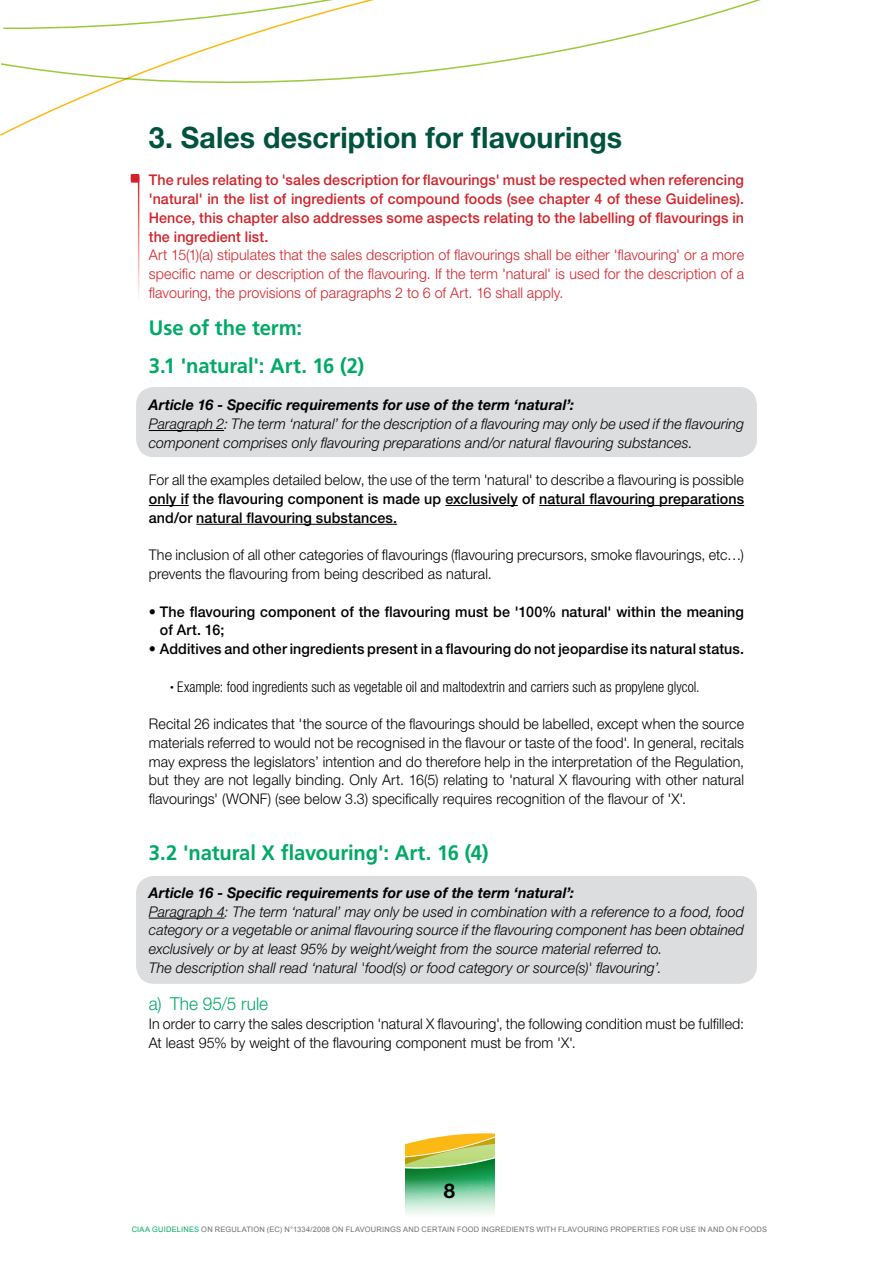
<style>
.page{position:relative;width:893px;height:1263px;background:#fff}
.page>*{position:absolute;margin:0;border:0;box-sizing:border-box;transform-origin:0 0}
.t1{font:700 29.4px "Helvetica Neue LT Std";letter-spacing:.005em;color:#00533d}
.t2{font:700 21px/37.5px "Frutiger LT Std";letter-spacing:-.005em;color:#00a967}
.t3{font:700 20.25px "Helvetica Neue LT Std";color:#000}
.t4{font:300 17.85px "Helvetica Neue LT Std";color:#00a967}
.t5{font:300 14.7px/18.8px "Helvetica Neue LT Std";letter-spacing:.005em;color:#000}
.t6{font:italic 300 14.7px/18.8px "Helvetica Neue LT Std";letter-spacing:.005em;color:#000}
.t7{font:500 14.7px/18.8px "Helvetica Neue LT Std";letter-spacing:.005em;color:#000}
.t8{font:500 14.7px/18.8px "Helvetica Neue LT Std";letter-spacing:.005em;color:#d2232a;text-align:justify}
.t9{font:300 14.7px/18.8px "Helvetica Neue LT Std";letter-spacing:.005em;color:#d2232a;text-align:justify}
.t10{font:italic 700 14.7px "Helvetica Neue LT Std";letter-spacing:.01em;color:#000}
.t11{font:300 condensed 14.7px "Helvetica Neue LT Std";color:#000}
.t12{font:7.5px "Arial";letter-spacing:.02em;color:#6d6e71}
.t13{font:7.5px "Arial";letter-spacing:.025em;color:#00a967}
.s1{font-weight:300}
.s2{font-size:7.5px}
.s3{color:#6d6e71}
</style>
<div class="page">
<svg style="left:405px;top:1133px;width:90px;height:15px"></svg>
<img style="left:405px;top:1148px;width:90px;height:13px">
<img style="left:405px;top:1161px;width:90px;height:18px">
<svg style="left:405px;top:1179px;width:90px;height:35px;background:#9bd7b6"></svg>
<svg style="left:0;top:85px;width:113px;height:51px"></svg>
<svg style="left:1px;top:0;width:760px;height:85px"></svg>
<div style="left:136px;top:387px;width:621px;height:70px;background:#dcddde;border-radius:18px"></div>
<div style="left:136px;top:876px;width:621px;height:108px;background:#dcddde;border-radius:18px"></div>
<hr style="left:149px;top:430px;width:75px;height:1px;background:#000">
<hr style="left:149px;top:505px;width:40px;height:1px;background:#000">
<hr style="left:445px;top:505px;width:73px;height:1px;background:#000">
<hr style="left:539px;top:505px;width:205px;height:1px;background:#000">
<hr style="left:196px;top:524px;width:201px;height:1px;background:#000">
<hr style="left:149px;top:918px;width:76px;height:1px;background:#000">
<hr style="left:138px;top:177px;width:1px;height:123px;background:#d2232a">
<div style="left:131px;top:174px;width:8px;height:9px;background:#d2232a;border-radius:2px"></div>
<h1 class="t1" style="left:149px;top:119px;width:475px">3. Sales description for flavourings</h1>
<p class="t8" style="left:149px;top:171px;width:597px">The rules relating to 'sales description for flavourings' must be respected when referencing 'natural' in the list of ingredients of compound foods (see chapter 4 of these Guidelines).<br>Hence, this chapter also addresses some aspects relating to the labelling of flavourings in the ingredient list.</p>
<p class="t9" style="left:149px;top:245px;width:597px">Art 15(1)(a) stipulates that the sales description of flavourings shall be either 'flavouring' or a more specific name or description of the flavouring. If the term 'natural' is used for the description of a flavouring, the provisions of paragraphs 2 to 6 of Art. 16 shall apply.</p>
<h2 class="t2" style="left:149px;top:309px;width:217px">Use of the term:<br>3.1 'natural': Art. 16 (2)</h2>
<p class="t10" style="left:149px;top:396px;width:427px">Article 16 - Specific requirements for use of the term ‘natural’:</p>
<p class="t6" style="left:149px;top:414px;width:597px">Paragraph 2: The term ‘natural’ for the description of a flavouring may only be used if the flavouring component comprises only flavouring preparations and/or natural flavouring substances.</p>
<p class="t5" style="left:149px;top:470px;width:597px">For all the examples detailed below, the use of the term 'natural' to describe a flavouring is possible</p>
<p class="t7" style="left:149px;top:489px;width:597px">only if the flavouring component is made up exclusively of natural flavouring preparations and/or natural flavouring substances.</p>
<p class="t5" style="left:149px;top:545px;width:597px">The inclusion of all other categories of flavourings (flavouring precursors, smoke flavourings, etc…) prevents the flavouring from being described as natural.</p>
<p class="t7" style="left:160px;top:602px;width:586px;text-indent:-11px"><span class="s1">•</span> The flavouring component of the flavouring must be '100% natural' within the meaning of Art. 16;</p>
<p class="t7" style="left:149px;top:639px;width:597px"><span class="s1">•</span> Additives and other ingredients present in a flavouring do not jeopardise its natural status.</p>
<p class="t11" style="left:170px;top:678px;width:531px"><span class="s2">•</span> Example: food ingredients such as vegetable oil and maltodextrin and carriers such as propylene glycol.</p>
<p class="t5" style="left:149px;top:714px;width:597px;text-align:justify">Recital 26 indicates that 'the source of the flavourings should be labelled, except when the source materials referred to would not be recognised in the flavour or taste of the food'. In general, recitals may express the legislators’ intention and do therefore help in the interpretation of the Regulation, but they are not legally binding. Only Art. 16(5) relating to 'natural X flavouring with other natural flavourings' (WONF) (see below 3.3) specifically requires recognition of the flavour of 'X'.</p>
<h2 class="t2" style="left:149px;top:834px;width:341px">3.2 'natural X flavouring': Art. 16 (4)</h2>
<p class="t10" style="left:149px;top:883px;width:427px">Article 16 - Specific requirements for use of the term ‘natural’:</p>
<p class="t6" style="left:149px;top:902px;width:597px">Paragraph 4: The term ‘natural’ may only be used in combination with a reference to a food, food category or a vegetable or animal flavouring source if the flavouring component has been obtained exclusively or by at least 95% by weight/weight from the source material referred to.<br>The description shall read ‘natural 'food(s) or food category or source(s)' flavouring’.</p>
<p class="t4" style="left:149px;top:993px;width:121px">a) The 95/5 rule</p>
<p class="t5" style="left:149px;top:1014px;width:597px">In order to carry the sales description 'natural X flavouring', the following condition must be fulfilled:<br>At least 95% by weight of the flavouring component must be from 'X'.</p>
<h3 class="t3" style="left:444px;top:1178px;width:13px">8</h3>
<p class="t13" style="left:132px;top:1225px;width:90px">CIAA GUIDELINES <span class="s3">ON REGULA</span></p>
<p class="t12" style="left:246px;top:1225px;width:10px">TION</p>
<p class="t12" style="left:267px;top:1225px;width:85px">(EC) N °1334/2008 ON FLA</p>
<p class="t12" style="left:360px;top:1225px;width:12px">VOURINGS</p>
<p class="t12" style="left:403px;top:1225px;width:7px">AND</p>
<p class="t12" style="left:422px;top:1225px;width:7px">CER</p>
<p class="t12" style="left:438px;top:1225px;width:10px">TAIN</p>
<p class="t12" style="left:457px;top:1225px;width:7px">FOOD</p>
<p class="t12" style="left:481px;top:1225px;width:6px">INGREDIEN</p>
<p class="t12" style="left:525px;top:1225px;width:40px">TS WITH FLA</p>
<p class="t12" style="left:572px;top:1225px;width:12px">VOURING</p>
<p class="t12" style="left:610px;top:1225px;width:7px">PROPER</p>
<p class="t12" style="left:643px;top:1225px;width:10px">TIES</p>
<p class="t12" style="left:662px;top:1225px;width:7px">FOR</p>
<p class="t12" style="left:680px;top:1225px;width:6px">USE</p>
<p class="t12" style="left:698px;top:1225px;width:17px">IN AND</p>
<p class="t12" style="left:726px;top:1225px;width:20px">ON FOODS</p>
</div>
